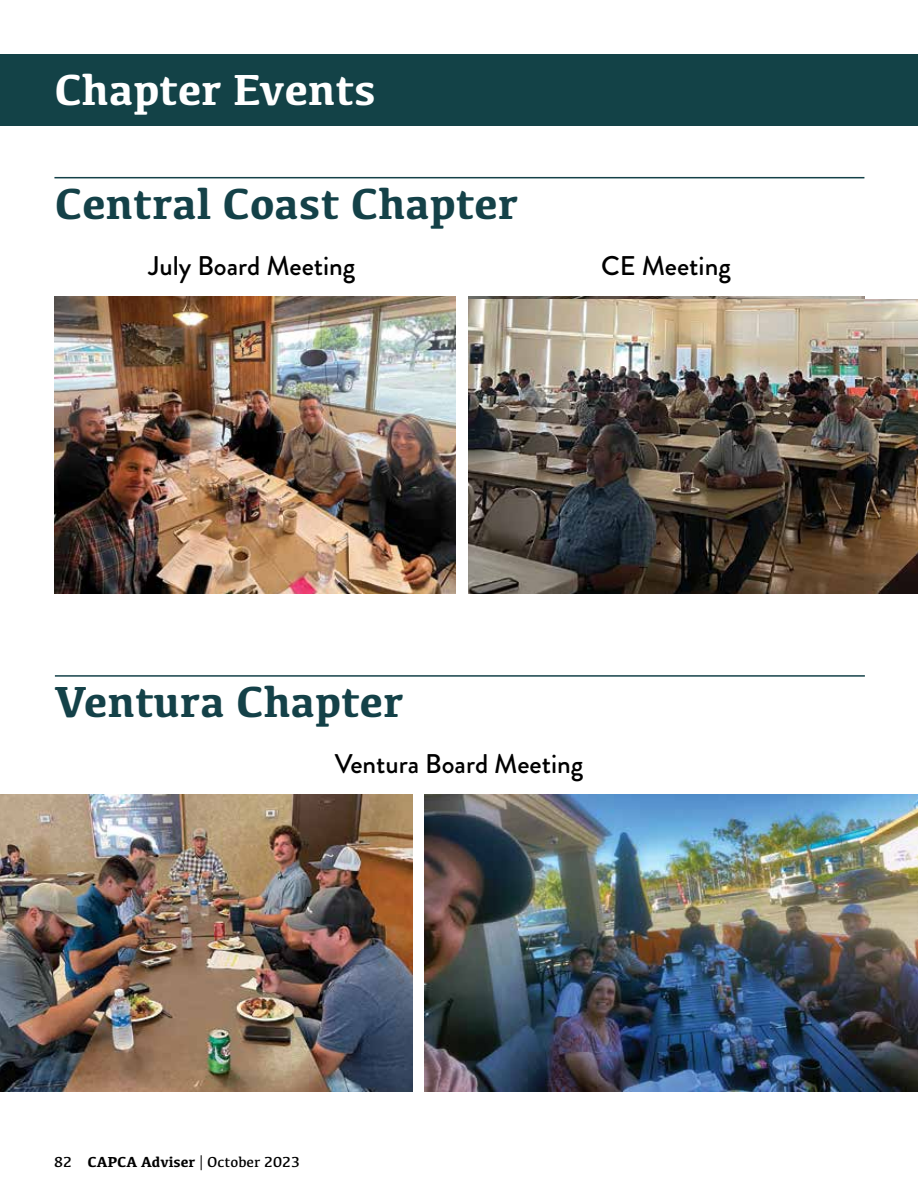
<style>
.page{position:relative;width:918px;height:1188px;background:#fff}
.page>*{position:absolute;margin:0;border:0;box-sizing:border-box;transform-origin:0 0}
.t1{font:700 45px "Kefa";color:#144148}
.t2{font:700 45px "Kefa";color:#fff}
.t3{font:500 27px "Brandon Grotesque";color:#000}
.t4{font:15px "Kefa";color:#000}
.s1{font-weight:700}
</style>
<div class="page">
<div style="left:0;top:54px;width:918px;height:71px;background:#134247"></div>
<hr style="left:54px;top:177px;width:810px;height:1px;background:#144148">
<img style="left:54px;top:297px;width:402px;height:297px">
<hr style="left:55px;top:675px;width:810px;height:2px;background:#144148">
<img style="left:0;top:794px;width:413px;height:298px">
<img style="left:424px;top:794px;width:494px;height:298px">
<img style="left:468px;top:299px;width:450px;height:295px">
<h1 class="t2" style="left:54px;top:60px;width:324px">Chapter Events</h1>
<h1 class="t1" style="left:54px;top:174px;width:465px">Central Coast Chapter</h1>
<p class="t3" style="left:149px;top:247px;width:208px">July Board Meeting</p>
<p class="t3" style="left:601px;top:247px;width:131px">CE Meeting</p>
<h1 class="t1" style="left:55px;top:672px;width:350px">Ventura Chapter</h1>
<p class="t3" style="left:335px;top:745px;width:250px">Ventura Board Meeting</p>
<p class="t4" style="left:54px;top:1152px;width:248px">82 <span class="s1">CAPCA Adviser</span> | October 2023</p>
</div>
